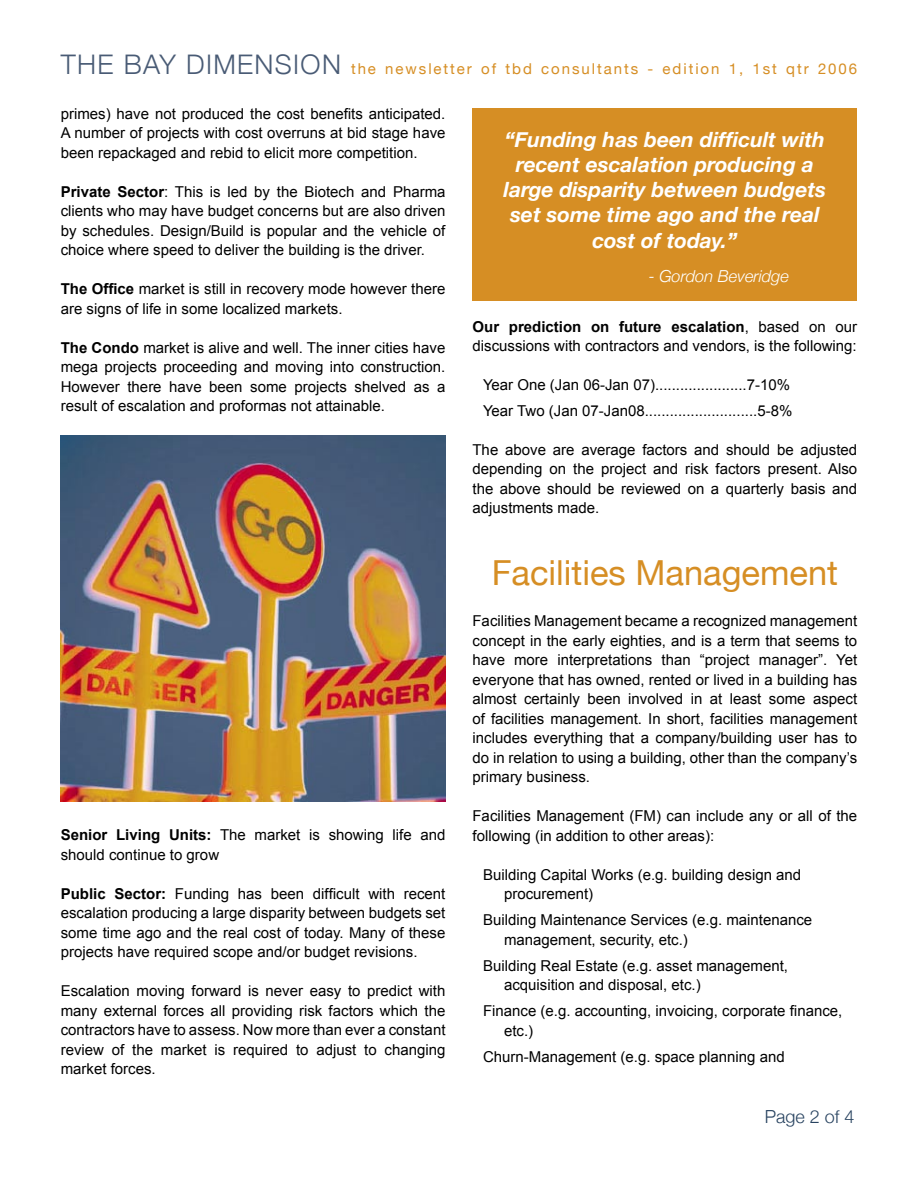
<style>
.page{position:relative;width:918px;height:1188px;background:#fff}
.page>*{position:absolute;margin:0;border:0;box-sizing:border-box;transform-origin:0 0}
.Article_title-end{font:34.5px "Helvetica Neue";color:#d68e24}
.t1{font:300 27px "Helvetica Neue";letter-spacing:.05em;color:#495b75}
.t2{font:italic 700 21px/25.2px "Helvetica Neue";color:#fff;text-align:center}
.t3{font:300 18px "Helvetica Neue";color:#284360}
.t4{font:italic 300 16.5px "Helvetica Neue";color:#fff}
.Main_paragraphs{font:15px/19.5px "Arial";color:#000;text-align:justify}
.bullets{font:15px/19.5px "Arial";color:#000}
.bullets-end{font:15px "Arial";color:#000}
.t5{font:15px "Helvetica Neue";letter-spacing:.13em;color:#d68e24}
.s1{font-weight:700}
</style>
<div class="page">
<div style="left:472px;top:108px;width:385px;height:192px;background:#d68e24"></div>
<img style="left:61px;top:435px;width:384px;height:366px">
<p class="t1" style="left:61px;top:48px;width:282px">THE BAY DIMENSION</p>
<p class="t5" style="left:351px;top:60px;width:508px">the newsletter of tbd consultants - edition 1, 1st qtr 2006</p>
<p class="Main_paragraphs" style="left:61px;top:104px;width:386px">primes) have not produced the cost benefits anticipated.<br>A number of projects with cost overruns at bid stage have been repackaged and rebid to elicit more competition.</p>
<p class="Main_paragraphs" style="left:61px;top:182px;width:386px"><span class="s1">Private Sector</span>: This is led by the Biotech and Pharma clients who may have budget concerns but are also driven by schedules. Design/Build is popular and the vehicle of choice where speed to deliver the building is the driver.</p>
<p class="Main_paragraphs" style="left:61px;top:279px;width:386px"><span class="s1">The Office</span> market is still in recovery mode however there are signs of life in some localized markets.</p>
<p class="Main_paragraphs" style="left:61px;top:338px;width:386px"><span class="s1">The Condo</span> market is alive and well. The inner cities have mega projects proceeding and moving into construction.<br>However there have been some projects shelved as a result of escalation and proformas not attainable.</p>
<p class="Main_paragraphs" style="left:61px;top:825px;width:386px"><span class="s1">Senior Living Units:</span> The market is showing life and should continue to grow</p>
<p class="Main_paragraphs" style="left:61px;top:884px;width:386px"><span class="s1">Public Sector:</span> Funding has been difficult with recent escalation producing a large disparity between budgets set some time ago and the real cost of today. Many of these projects have required scope and/or budget revisions.</p>
<p class="Main_paragraphs" style="left:61px;top:981px;width:386px">Escalation moving forward is never easy to predict with many external forces all providing risk factors which the contractors have to assess. Now more than ever a constant review of the market is required to adjust to changing market forces.</p>
<p class="t2" style="left:504px;top:126px;width:324px">“Funding has been difficult with recent escalation producing a large disparity between budgets set some time ago and the real cost of today.”</p>
<p class="t4" style="left:649px;top:266px;width:142px">- Gordon Beveridge</p>
<p class="Main_paragraphs" style="left:472px;top:317px;width:386px"><span class="s1">Our prediction on future escalation</span>, based on our discussions with contractors and vendors, is the following:</p>
<p class="bullets" style="left:483px;top:375px;width:309px">Year One (Jan 06-Jan 07)......................7-10%</p>
<p class="bullets-end" style="left:483px;top:402px;width:311px">Year Two (Jan 07-Jan08...........................5-8%</p>
<p class="Main_paragraphs" style="left:472px;top:440px;width:386px">The above are average factors and should be adjusted depending on the project and risk factors present. Also the above should be reviewed on a quarterly basis and adjustments made.</p>
<p class="Article_title-end" style="left:492px;top:552px;width:348px">Facilities Management</p>
<p class="Main_paragraphs" style="left:472px;top:611px;width:386px">Facilities Management became a recognized management concept in the early eighties, and is a term that seems to have more interpretations than “project manager”. Yet everyone that has owned, rented or lived in a building has almost certainly been involved in at least some aspect of facilities management. In short, facilities management includes everything that a company/building user has to do in relation to using a building, other than the company’s primary business.</p>
<p class="Main_paragraphs" style="left:472px;top:806px;width:386px">Facilities Management (FM) can include any or all of the following (in addition to other areas):</p>
<p class="bullets" style="left:504px;top:865px;width:299px;text-indent:-21px">Building Capital Works (e.g. building design and procurement)</p>
<p class="bullets" style="left:504px;top:910px;width:310px;text-indent:-21px">Building Maintenance Services (e.g. maintenance management, security, etc.)</p>
<p class="bullets" style="left:504px;top:956px;width:286px;text-indent:-21px">Building Real Estate (e.g. asset management, acquisition and disposal, etc.)</p>
<p class="bullets" style="left:504px;top:1001px;width:340px;text-indent:-21px">Finance (e.g. accounting, invoicing, corporate finance, etc.)</p>
<p class="bullets" style="left:483px;top:1047px;width:303px">Churn-Management (e.g. space planning and</p>
<p class="t3" style="left:765px;top:1105px;width:91px">Page 2 of 4</p>
</div>
